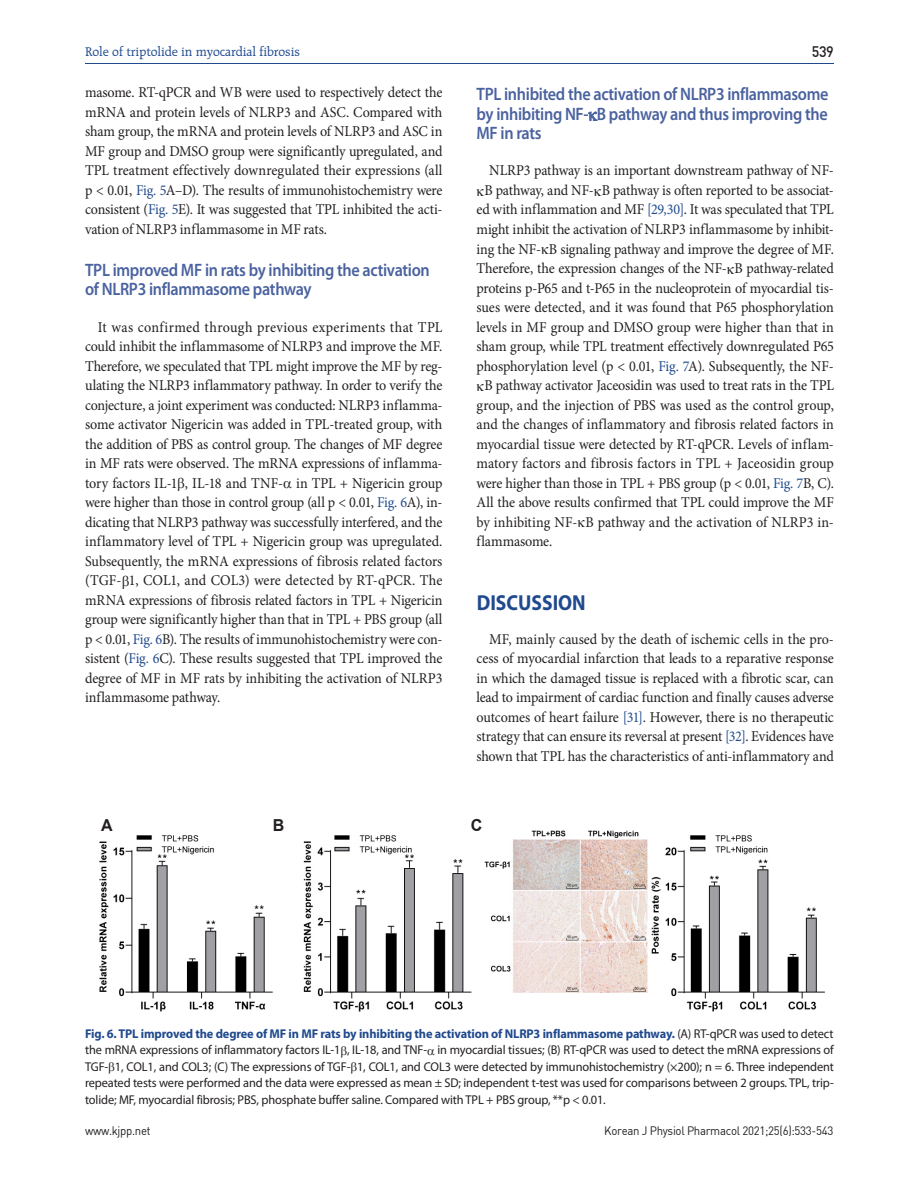
<style>
.page{position:relative;width:919px;height:1191px;background:#fff}
.page>*{position:absolute;margin:0;border:0;box-sizing:border-box;transform-origin:0 0}
.t1{font:700 21.75px "Myriad Pro";color:#204a8e;scale:.9 1}
.t2{font:600 18px/19.5px "Myriad Pro";letter-spacing:-.02em;color:#4a629f;scale:.9 1}
.t3{font:700 16.5px "Arial";color:#231f20}
.t4{font:15px/19.5px "Minion Pro";letter-spacing:-.01em;color:#231f20;text-align:justify;scale:.94 1}
.t5{font:15px "Dinmed";color:#231f20;scale:.95 1}
.t6{font:13.5px "Raleigh BT";letter-spacing:-.01em;color:#204a8e}
.t7{font:12.75px/16.5px "Myriad Pro";letter-spacing:-.01em;color:#231f20;text-align:justify}
.t8{font:12px "Dinreg";letter-spacing:-.025em;color:#231f20;scale:.95 1}
.s1{color:#204a8e}
.s2{font-weight:700;color:#204a8e}
</style>
<div class="page">
<hr style="left:85px;top:64px;width:748px;height:1px;background:#204a8e">
<img style="left:99px;top:830px;width:726px;height:182px">
<div style="left:92px;top:813px;width:30px;height:23px;background:#fff"></div>
<div style="left:264px;top:813px;width:29px;height:23px;background:#fff"></div>
<div style="left:461px;top:813px;width:30px;height:23px;background:#fff"></div>
<p class="t6" style="left:85px;top:43px;width:216px">Role of triptolide in myocardial fibrosis</p>
<p class="t4" style="left:85px;top:83px;width:381px">masome. RT-qPCR and WB were used to respectively detect the mRNA and protein levels of NLRP3 and ASC. Compared with sham group, the mRNA and protein levels of NLRP3 and ASC in MF group and DMSO group were significantly upregulated, and TPL treatment effectively downregulated their expressions (all p &lt; 0.01, <span class="s1">Fig. 5</span>A–D). The results of immunohistochemistry were consistent (<span class="s1">Fig. 5</span>E). It was suggested that TPL inhibited the acti&shy;vation of NLRP3 inflammasome in MF rats.</p>
<p class="t2" style="left:85px;top:259px;width:384px">TPL improved MF in rats by inhibiting the activation of NLRP3 inflammasome pathway</p>
<p class="t4" style="left:85px;top:317px;width:382px;text-indent:13px">It was confirmed through previous experiments that TPL could inhibit the inflammasome of NLRP3 and improve the MF.<br>Therefore, we speculated that TPL might improve the MF by reg&shy;ulating the NLRP3 inflammatory pathway. In order to verify the conjecture, a joint experiment was conducted: NLRP3 inflamma&shy;some activator Nigericin was added in TPL-treated group, with the addition of PBS as control group. The changes of MF degree in MF rats were observed. The mRNA expressions of inflamma&shy;tory factors IL-1 , IL-18 and TNF- in TPL + Nigericin group were higher than those in control group (all p &lt; 0.01, <span class="s1">Fig. 6</span>A), in&shy;dicating that NLRP3 pathway was successfully interfered, and the inflammatory level of TPL + Nigericin group was upregulated.<br>Subsequently, the mRNA expressions of fibrosis related factors (TGF- 1, COL1, and COL3) were detected by RT-qPCR. The mRNA expressions of fibrosis related factors in TPL + Nigericin group were significantly higher than that in TPL + PBS group (all p &lt; 0.01, <span class="s1">Fig. 6</span>B). The results of immunohistochemistry were con&shy;sistent (<span class="s1">Fig. 6</span>C). These results suggested that TPL improved the degree of MF in MF rats by inhibiting the activation of NLRP3 inflammasome pathway.</p>
<p class="t5" style="left:811px;top:42px;width:25px">539</p>
<p class="t2" style="left:476px;top:84px;width:392px;text-align:justify">TPL inhibited the activation of NLRP3 inflammasome by inhibiting NF- B pathway and thus improving the MF in rats</p>
<p class="t4" style="left:489px;top:161px;width:368px">NLRP3 pathway is an important downstream pathway of NF-</p>
<p class="t4" style="left:484px;top:180px;width:373px">B pathway, and NF- B pathway is often reported to be associat-</p>
<p class="t4" style="left:476px;top:200px;width:381px">ed with inflammation and MF <span class="s1">[29,30]</span>. It was speculated that TPL</p>
<p class="t4" style="left:476px;top:219px;width:381px">might inhibit the activation of NLRP3 inflammasome by inhibit-</p>
<p class="t4" style="left:476px;top:239px;width:381px">ing the NF- B signaling pathway and improve the degree of MF.</p>
<p class="t4" style="left:476px;top:258px;width:381px">Therefore, the expression changes of the NF- B pathway-related</p>
<p class="t4" style="left:476px;top:278px;width:381px">proteins p-P65 and t-P65 in the nucleoprotein of myocardial tis-</p>
<p class="t4" style="left:476px;top:297px;width:381px">sues were detected, and it was found that P65 phosphorylation</p>
<p class="t4" style="left:476px;top:317px;width:381px">levels in MF group and DMSO group were higher than that in</p>
<p class="t4" style="left:476px;top:336px;width:381px">sham group, while TPL treatment effectively downregulated P65</p>
<p class="t4" style="left:476px;top:356px;width:381px">phosphorylation level (p &lt; 0.01, <span class="s1">Fig. 7</span>A). Subsequently, the NF-</p>
<p class="t4" style="left:484px;top:375px;width:373px">B pathway activator Jaceosidin was used to treat rats in the TPL</p>
<p class="t4" style="left:476px;top:395px;width:382px">group, and the injection of PBS was used as the control group,</p>
<p class="t4" style="left:476px;top:414px;width:382px">and the changes of inflammatory and fibrosis related factors in</p>
<p class="t4" style="left:476px;top:434px;width:381px">myocardial tissue were detected by RT-qPCR. Levels of inflam-</p>
<p class="t4" style="left:476px;top:453px;width:382px">matory factors and fibrosis factors in TPL + Jaceosidin group</p>
<p class="t4" style="left:476px;top:473px;width:381px">were higher than those in TPL + PBS group (p &lt; 0.01, <span class="s1">Fig. 7</span>B, C).</p>
<p class="t4" style="left:476px;top:492px;width:381px">All the above results confirmed that TPL could improve the MF</p>
<p class="t4" style="left:476px;top:512px;width:381px">by inhibiting NF- B pathway and the activation of NLRP3 in-</p>
<p class="t4" style="left:476px;top:531px;width:82px">flammasome.</p>
<h1 class="t1" style="left:476px;top:589px;width:123px">DISCUSSION</h1>
<p class="t4" style="left:476px;top:629px;width:381px;text-indent:13px">MF, mainly caused by the death of ischemic cells in the pro&shy;cess of myocardial infarction that leads to a reparative response in which the damaged tissue is replaced with a fibrotic scar, can lead to impairment of cardiac function and finally causes adverse outcomes of heart failure <span class="s1">[31]</span>. However, there is no therapeutic strategy that can ensure its reversal at present <span class="s1">[32]</span>. Evidences have shown that TPL has the characteristics of anti-inflammatory and</p>
<p class="t3" style="left:101px;top:813px;width:13px">A</p>
<p class="t3" style="left:273px;top:813px;width:13px">B</p>
<p class="t3" style="left:470px;top:813px;width:13px">C</p>
<p class="t7" style="left:85px;top:1025px;width:750px"><span class="s2">Fig. 6. TPL improved the degree of MF in MF rats by inhibiting the activation of NLRP3 inflammasome pathway.</span> (A) RT-qPCR was used to detect the mRNA expressions of inflammatory factors IL-1 , IL-18, and TNF- in myocardial tissues; (B) RT-qPCR was used to detect the mRNA expressions of TGF- 1, COL1, and COL3; (C) The expressions of TGF- 1, COL1, and COL3 were detected by immunohistochemistry (×200); n = 6. Three independent repeated tests were performed and the data were expressed as mean ± SD; independent t-test was used for comparisons between 2 groups. TPL, trip&shy;tolide; MF, myocardial fibrosis; PBS, phosphate buffer saline. Compared with TPL + PBS group, **p &lt; 0.01.</p>
<p class="t8" style="left:85px;top:1123px;width:70px">www.kjpp.net</p>
<p class="t8" style="left:604px;top:1123px;width:243px">Korean J Physiol Pharmacol 2021;25(6):533-543</p>
</div>
